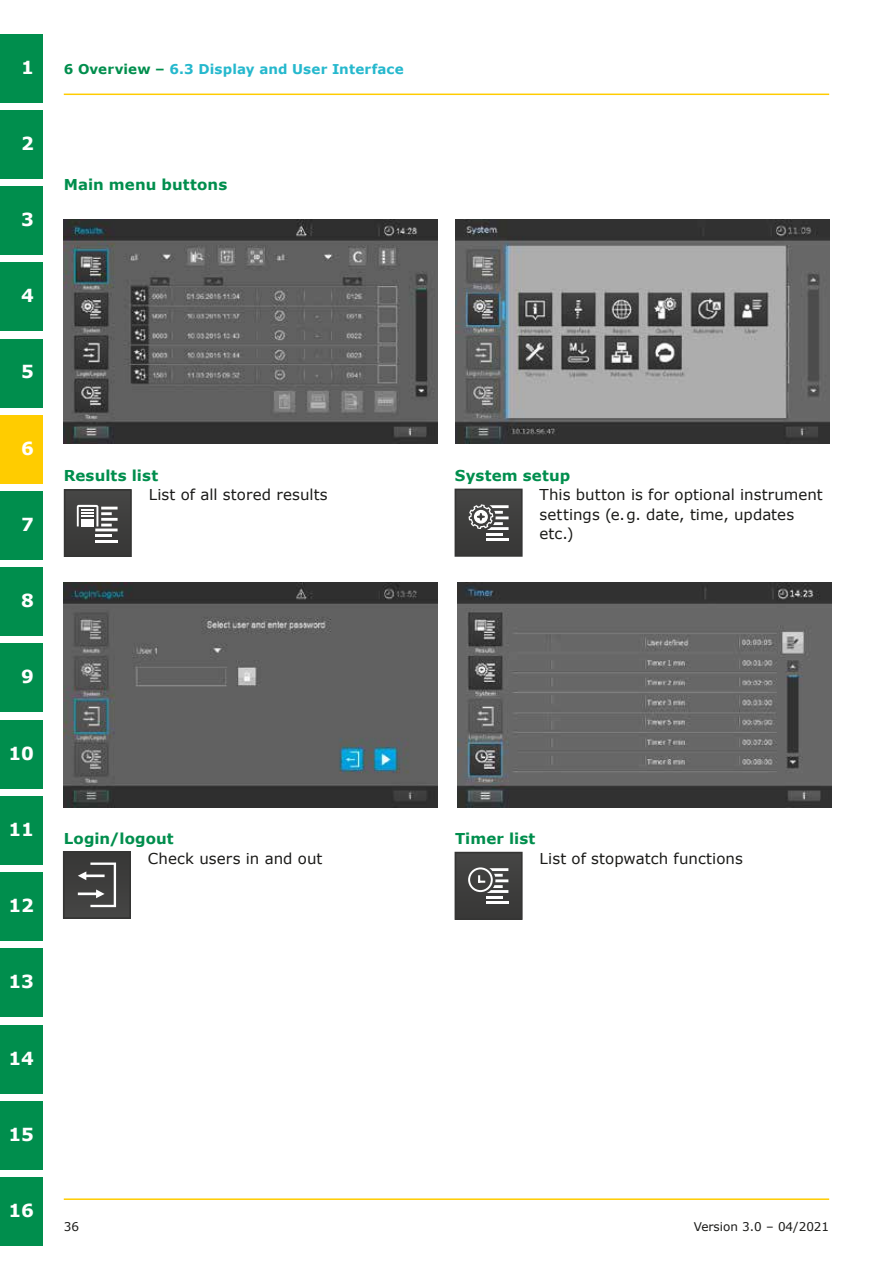
<style>
.page{position:relative;width:893px;height:1263px;background:#fff}
.page>*{position:absolute;margin:0;border:0;box-sizing:border-box;transform-origin:0 0}
.t1{font:700 18px "Verdana";color:#fff}
.t2{font:15px/19.5px "Verdana";letter-spacing:.005em;color:#1a1a18}
.t3{font:700 15px "Verdana";letter-spacing:.01em;color:#008e4d}
.t4{font:700 13.5px "Verdana";letter-spacing:.01em;color:#25b8cd}
.t5{font:12px "Verdana";color:#1a1a18}
.s1{color:#008e4d}
</style>
<div class="page">
<hr style="left:64px;top:94px;width:765px;height:1px;background:#fc0">
<hr style="left:64px;top:1198px;width:765px;height:2px;background:#fc0">
<div style="left:0;top:1101px;width:43px;height:68px;background:#008e4d"></div>
<div style="left:0;top:644px;width:43px;height:68px;background:#008e4d"></div>
<div style="left:0;top:873px;width:43px;height:68px;background:#008e4d"></div>
<div style="left:0;top:186px;width:43px;height:69px;background:#008e4d"></div>
<div style="left:0;top:949px;width:43px;height:68px;background:#008e4d"></div>
<div style="left:0;top:491px;width:43px;height:68px;background:#008e4d"></div>
<div style="left:0;top:720px;width:43px;height:68px;background:#008e4d"></div>
<div style="left:0;top:263px;width:43px;height:68px;background:#008e4d"></div>
<div style="left:0;top:34px;width:43px;height:68px;background:#008e4d"></div>
<div style="left:0;top:1025px;width:43px;height:68px;background:#008e4d"></div>
<div style="left:0;top:568px;width:43px;height:68px;background:#008e4d"></div>
<div style="left:0;top:796px;width:43px;height:68px;background:#008e4d"></div>
<div style="left:0;top:339px;width:43px;height:68px;background:#008e4d"></div>
<div style="left:0;top:110px;width:43px;height:68px;background:#008e4d"></div>
<div style="left:0;top:1177px;width:43px;height:69px;background:#008e4d"></div>
<img style="left:64px;top:219px;width:374px;height:224px">
<img style="left:64px;top:583px;width:374px;height:224px">
<div style="left:65px;top:490px;width:66px;height:66px;background:#3d3d3c"></div>
<div style="left:64px;top:489px;width:68px;height:67px;border:2px solid #353534"></div>
<hr style="left:95px;top:540px;width:23px;height:3px;background:#fff">
<hr style="left:95px;top:534px;width:17px;height:3px;background:#fff">
<svg style="left:77px;top:505px;width:41px;height:26px"></svg>
<div style="left:455px;top:489px;width:67px;height:67px;background:#3c3c3b"></div>
<div style="left:455px;top:489px;width:68px;height:68px;border:2px solid #353534"></div>
<hr style="left:486px;top:538px;width:23px;height:3px;background:#fff">
<hr style="left:486px;top:533px;width:17px;height:3px;background:#fff">
<svg style="left:468px;top:504px;width:41px;height:26px"></svg>
<svg style="left:63px;top:852px;width:68px;height:67px;background:#4d4d4c"></svg>
<div style="left:455px;top:853px;width:67px;height:66px;background:#3d3d3c"></div>
<div style="left:455px;top:852px;width:68px;height:68px;border:2px solid #353534"></div>
<hr style="left:486px;top:901px;width:22px;height:3px;background:#fff">
<svg style="left:468px;top:867px;width:40px;height:31px"></svg>
<div style="left:0;top:415px;width:43px;height:68px;background:#fc0"></div>
<img style="left:457px;top:583px;width:374px;height:224px">
<img style="left:455px;top:219px;width:374px;height:224px">
<p class="t1" style="left:21px;top:54px;width:14px">1</p>
<p class="t1" style="left:21px;top:130px;width:14px">2</p>
<p class="t1" style="left:21px;top:207px;width:14px">3</p>
<p class="t1" style="left:21px;top:283px;width:14px">4</p>
<p class="t1" style="left:21px;top:359px;width:14px">5</p>
<p class="t1" style="left:21px;top:435px;width:14px">6</p>
<p class="t1" style="left:21px;top:512px;width:14px">7</p>
<p class="t1" style="left:21px;top:588px;width:14px">8</p>
<p class="t1" style="left:21px;top:664px;width:14px">9</p>
<p class="t1" style="left:8px;top:740px;width:27px">10</p>
<p class="t1" style="left:8px;top:817px;width:27px">11</p>
<p class="t1" style="left:8px;top:893px;width:27px">12</p>
<p class="t1" style="left:8px;top:969px;width:27px">13</p>
<p class="t1" style="left:8px;top:1045px;width:27px">14</p>
<p class="t1" style="left:8px;top:1121px;width:27px">15</p>
<p class="t1" style="left:8px;top:1198px;width:27px">16</p>
<p class="t4" style="left:64px;top:60px;width:341px"><span class="s1">6 Overview –</span> 6.3 Display and User Interface</p>
<p class="t3" style="left:64px;top:174px;width:165px">Main menu buttons</p>
<p class="t3" style="left:64px;top:464px;width:96px">Results list</p>
<p class="t2" style="left:149px;top:485px;width:180px">List of all stored results</p>
<p class="t3" style="left:64px;top:828px;width:111px">Login/logout</p>
<p class="t2" style="left:148px;top:848px;width:176px">Check users in and out</p>
<p class="t3" style="left:455px;top:464px;width:117px">System setup</p>
<p class="t2" style="left:540px;top:485px;width:285px">This button is for optional instrument settings (e.g. date, time, updates etc.)</p>
<p class="t3" style="left:455px;top:828px;width:82px">Timer list</p>
<p class="t2" style="left:540px;top:848px;width:205px">List of stopwatch functions</p>
<p class="t5" style="left:64px;top:1218px;width:17px">36</p>
<p class="t5" style="left:694px;top:1218px;width:137px">Version 3.0 – 04/2021</p>
</div>
